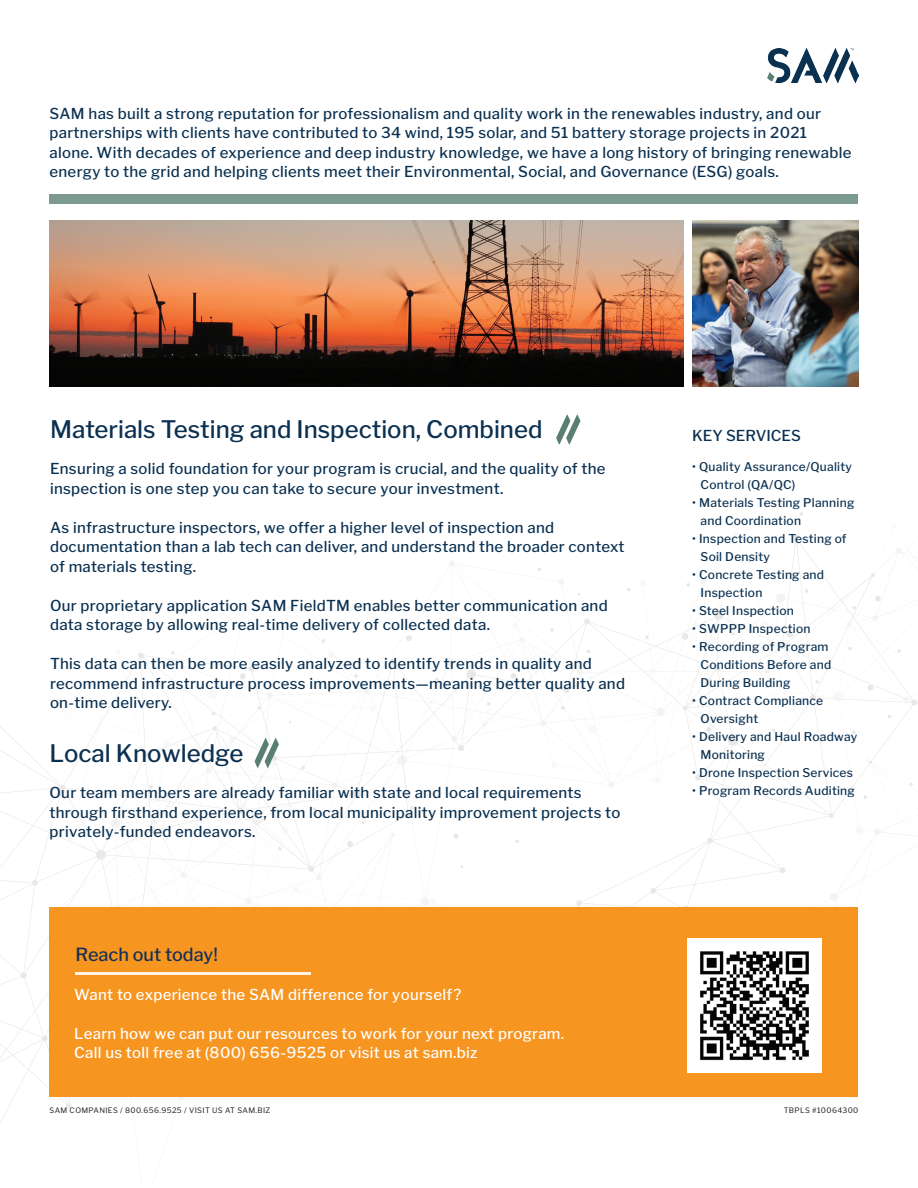
<style>
.page{position:relative;width:918px;height:1188px;background:#fff}
.page>*{position:absolute;margin:0;border:0;box-sizing:border-box;transform-origin:0 0}
.t1{font:500 24px "Libre Franklin";color:#0b3051}
.t2{font:500 18px "Libre Franklin";color:#123056}
.t3{font:500 15px/19.5px "Libre Franklin";letter-spacing:.02em;color:#0b3152}
.t4{font:500 15px/19.5px "Libre Franklin";letter-spacing:.02em;color:#fff}
.t5{font:500 15px "Libre Franklin";color:#0b3051}
.t6{font:500 12px/18px "Libre Franklin";letter-spacing:.02em;color:#0b3152}
.t7{font:7.5px "Libre Franklin";letter-spacing:.05em;color:#231f20}
</style>
<div class="page">
<svg style="left:0;top:541px;width:915px;height:582px"></svg>
<svg style="left:65px;top:1103px;width:7px;height:6px"></svg>
<svg style="left:233px;top:804px;width:30px;height:28px"></svg>
<svg style="left:308px;top:866px;width:14px;height:15px"></svg>
<svg style="left:405px;top:806px;width:9px;height:12px"></svg>
<svg style="left:390px;top:658px;width:6px;height:7px"></svg>
<svg style="left:41px;top:1035px;width:7px;height:6px"></svg>
<svg style="left:32px;top:880px;width:6px;height:6px"></svg>
<svg style="left:20px;top:972px;width:7px;height:7px"></svg>
<svg style="left:95px;top:849px;width:11px;height:11px"></svg>
<svg style="left:142px;top:752px;width:6px;height:6px"></svg>
<svg style="left:212px;top:726px;width:5px;height:4px"></svg>
<svg style="left:149px;top:819px;width:8px;height:15px"></svg>
<svg style="left:810px;top:695px;width:6px;height:6px"></svg>
<svg style="left:695px;top:775px;width:6px;height:6px"></svg>
<svg style="left:780px;top:867px;width:6px;height:6px"></svg>
<svg style="left:829px;top:813px;width:5px;height:5px"></svg>
<svg style="left:903px;top:696px;width:14px;height:9px"></svg>
<svg style="left:793px;top:535px;width:6px;height:6px"></svg>
<svg style="left:650px;top:887px;width:6px;height:7px"></svg>
<svg style="left:576px;top:900px;width:6px;height:6px"></svg>
<svg style="left:707px;top:838px;width:6px;height:6px"></svg>
<svg style="left:728px;top:734px;width:11px;height:12px"></svg>
<svg style="left:714px;top:665px;width:6px;height:6px"></svg>
<svg style="left:584px;top:618px;width:6px;height:7px"></svg>
<svg style="left:451px;top:736px;width:13px;height:15px"></svg>
<svg style="left:240px;top:665px;width:14px;height:14px"></svg>
<svg style="left:138px;top:652px;width:6px;height:6px"></svg>
<svg style="left:59px;top:785px;width:6px;height:6px"></svg>
<svg style="left:683px;top:706px;width:4px;height:4px"></svg>
<svg style="left:871px;top:573px;width:4px;height:4px"></svg>
<svg style="left:714px;top:610px;width:9px;height:10px"></svg>
<svg style="left:563px;top:687px;width:6px;height:6px"></svg>
<svg style="left:466px;top:669px;width:10px;height:10px"></svg>
<svg style="left:352px;top:789px;width:9px;height:9px"></svg>
<svg style="left:779px;top:630px;width:15px;height:19px"></svg>
<img style="left:767px;top:49px;width:91px;height:33px">
<div style="left:49px;top:194px;width:809px;height:10px;background:#7d9a8e"></div>
<img style="left:49px;top:221px;width:635px;height:165px">
<img style="left:692px;top:221px;width:167px;height:165px">
<svg style="left:556px;top:415px;width:24px;height:29px"></svg>
<svg style="left:255px;top:738px;width:24px;height:30px"></svg>
<div style="left:49px;top:907px;width:809px;height:190px;background:#f79521"></div>
<hr style="left:75px;top:973px;width:236px;height:2px;background:#fff">
<img style="left:688px;top:938px;width:134px;height:134px">
<p class="t3" style="left:49px;top:103px;width:804px">SAM has built a strong reputation for professionalism and quality work in the renewables industry, and our partnerships with clients have contributed to 34 wind, 195 solar, and 51 battery storage projects in 2021 alone. With decades of experience and deep industry knowledge, we have a long history of bringing renewable energy to the grid and helping clients meet their Environmental, Social, and Governance (ESG) goals.</p>
<h1 class="t1" style="left:50px;top:415px;width:494px">Materials Testing and Inspection, Combined</h1>
<p class="t3" style="left:50px;top:459px;width:557px">Ensuring a solid foundation for your program is crucial, and the quality of the inspection is one step you can take to secure your investment.</p>
<p class="t3" style="left:50px;top:518px;width:576px">As infrastructure inspectors, we offer a higher level of inspection and documentation than a lab tech can deliver, and understand the broader context of materials testing.</p>
<p class="t3" style="left:50px;top:596px;width:559px">Our proprietary application SAM FieldTM enables better communication and data storage by allowing real-time delivery of collected data.</p>
<p class="t3" style="left:50px;top:654px;width:577px">This data can then be more easily analyzed to identify trends in quality and recommend infrastructure process improvements—meaning better quality and on-time delivery.</p>
<h1 class="t1" style="left:49px;top:739px;width:195px">Local Knowledge</h1>
<p class="t3" style="left:49px;top:783px;width:572px">Our team members are already familiar with state and local requirements through firsthand experience, from local municipality improvement projects to privately-funded endeavors.</p>
<p class="t2" style="left:75px;top:943px;width:144px">Reach out today!</p>
<p class="t4" style="left:74px;top:984px;width:389px">Want to experience the SAM difference for yourself?</p>
<p class="t4" style="left:74px;top:1023px;width:491px">Learn how we can put our resources to work for your next program.<br>Call us toll free at (800) 656-9525 or visit us at sam.biz</p>
<p class="t7" style="left:49px;top:1106px;width:222px">SAM COMPANIES / 800.656.9525 / VISIT US AT SAM.BIZ</p>
<p class="t5" style="left:692px;top:426px;width:110px">KEY SERVICES</p>
<p class="t6" style="left:701px;top:458px;width:153px;text-indent:-8px">• Quality Assurance/Quality<br>Control (QA/QC)</p>
<p class="t6" style="left:701px;top:494px;width:155px;text-indent:-8px">• Materials Testing Planning and Coordination</p>
<p class="t6" style="left:701px;top:530px;width:147px;text-indent:-8px">• Inspection and Testing of<br>Soil Density</p>
<p class="t6" style="left:701px;top:566px;width:125px;text-indent:-8px">• Concrete Testing and<br>Inspection</p>
<p class="t6" style="left:692px;top:602px;width:103px">• Steel Inspection</p>
<p class="t6" style="left:692px;top:620px;width:120px">• SWPPP Inspection</p>
<p class="t6" style="left:701px;top:638px;width:132px;text-indent:-8px">• Recording of Program<br>Conditions Before and<br>During Building</p>
<p class="t6" style="left:701px;top:692px;width:124px;text-indent:-8px">• Contract Compliance<br>Oversight</p>
<p class="t6" style="left:701px;top:728px;width:158px;text-indent:-8px">• Delivery and Haul Roadway<br>Monitoring</p>
<p class="t6" style="left:692px;top:764px;width:162px">• Drone Inspection Services</p>
<p class="t6" style="left:692px;top:782px;width:164px">• Program Records Auditing</p>
<p class="t7" style="left:784px;top:1106px;width:76px">TBPLS #10064300</p>
</div>
